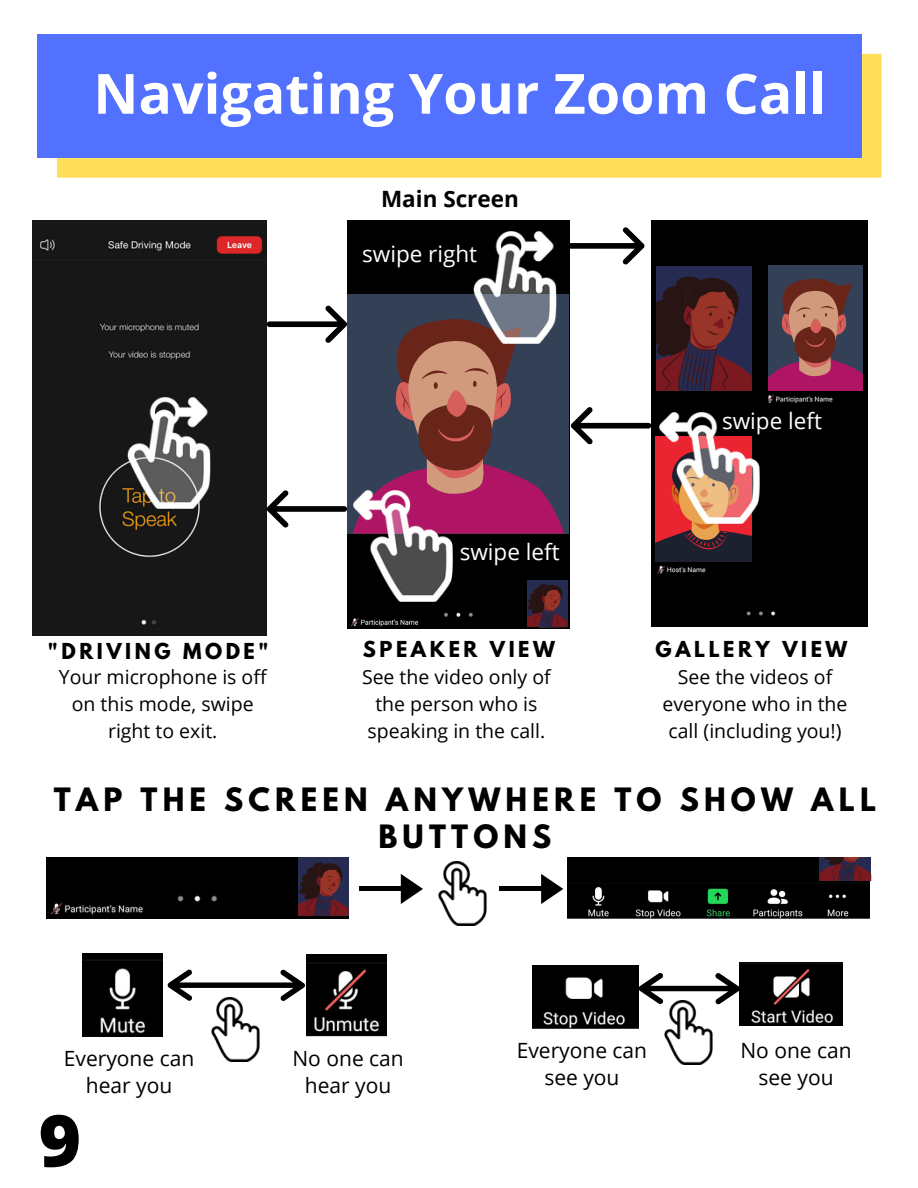
<style>
.page{position:relative;width:918px;height:1188px;background:#fff}
.page>*{position:absolute;margin:0;border:0;box-sizing:border-box;transform-origin:0 0}
.t1{font:800 72px "Open Sans";color:#000}
.t2{font:700 55.5px "Open Sans";color:#fff}
.t3{font:700 28.5px/37.2px "League Spartan";letter-spacing:.18em;color:#000;text-align:center}
.t4{font:22.5px "Open Sans";color:#fff}
.t5{font:700 22.5px "Open Sans";color:#000}
.t6{font:21px/27px "Open Sans";color:#000;text-align:center}
.t7{font:19.5px/27px "Open Sans";color:#000;text-align:center}
.t8{font:700 19.5px "League Spartan";letter-spacing:.18em;color:#000}
</style>
<div class="page">
<svg style="left:57px;top:54px;width:825px;height:124px;background:#f6d963"></svg>
<div style="left:37px;top:34px;width:824px;height:123px;background:#5271ff"></div>
<div style="left:47px;top:857px;width:301px;height:61px;background:#000"></div>
<div style="left:299px;top:857px;width:49px;height:59px;background:#262b51"></div>
<svg style="left:299px;top:862px;width:49px;height:54px"></svg>
<img style="left:568px;top:857px;width:301px;height:61px">
<img style="left:438px;top:861px;width:49px;height:65px">
<hr style="left:359px;top:887px;width:46px;height:4px;background:#000">
<svg style="left:401px;top:874px;width:22px;height:30px"></svg>
<hr style="left:499px;top:887px;width:47px;height:4px;background:#000">
<svg style="left:541px;top:874px;width:22px;height:30px"></svg>
<div style="left:652px;top:220px;width:216px;height:406px;background:#000"></div>
<div style="left:347px;top:220px;width:222px;height:408px;background:#000"></div>
<div style="left:527px;top:580px;width:40px;height:47px;background:#262b51"></div>
<svg style="left:527px;top:584px;width:40px;height:43px"></svg>
<div style="left:347px;top:294px;width:222px;height:240px;background:#334056"></div>
<svg style="left:378px;top:319px;width:187px;height:215px"></svg>
<img style="left:459px;top:232px;width:111px;height:111px">
<img style="left:347px;top:490px;width:112px;height:112px">
<div style="left:652px;top:451px;width:115px;height:115px;background:#000"></div>
<div style="left:767px;top:265px;width:96px;height:126px;background:#334056"></div>
<svg style="left:767px;top:278px;width:96px;height:113px"></svg>
<svg style="left:564px;top:227px;width:81px;height:37px"></svg>
<svg style="left:571px;top:407px;width:180px;height:154px"></svg>
<div style="left:652px;top:254px;width:115px;height:169px;background:#000"></div>
<img style="left:654px;top:412px;width:111px;height:112px">
<div style="left:656px;top:266px;width:96px;height:125px;background:#262b51"></div>
<svg style="left:656px;top:276px;width:96px;height:115px"></svg>
<svg style="left:267px;top:490px;width:80px;height:38px"></svg>
<svg style="left:267px;top:306px;width:80px;height:37px"></svg>
<img style="left:307px;top:954px;width:80px;height:83px">
<img style="left:533px;top:965px;width:106px;height:63px">
<img style="left:83px;top:953px;width:79px;height:84px">
<img style="left:740px;top:963px;width:102px;height:63px">
<svg style="left:820px;top:857px;width:51px;height:24px"></svg>
<img style="left:211px;top:1001px;width:49px;height:60px">
<svg style="left:168px;top:969px;width:137px;height:32px"></svg>
<img style="left:660px;top:1004px;width:60px;height:60px">
<svg style="left:639px;top:972px;width:101px;height:32px"></svg>
<div style="left:33px;top:220px;width:234px;height:415px;background:#171717"></div>
<img style="left:113px;top:398px;width:112px;height:111px">
<p class="t2" style="left:93px;top:54px;width:734px">Navigating Your Zoom Call</p>
<p class="t5" style="left:381px;top:183px;width:139px">Main Screen</p>
<p class="t4" style="left:362px;top:238px;width:116px">swipe right</p>
<p class="t4" style="left:460px;top:536px;width:101px">swipe left</p>
<p class="t4" style="left:722px;top:404px;width:101px">swipe left</p>
<p class="t8" style="left:48px;top:641px;width:222px">"DRIVING MODE"</p>
<p class="t8" style="left:363px;top:639px;width:194px">SPEAKER VIEW</p>
<p class="t8" style="left:656px;top:639px;width:193px">GALLERY VIEW</p>
<p class="t7" style="left:362px;top:663px;width:190px">See the video only of the person who is speaking in the call.</p>
<p class="t7" style="left:663px;top:663px;width:186px">See the videos of everyone who in the call (including you!)</p>
<p class="t7" style="left:59px;top:663px;width:209px">Your microphone is off on this mode, swipe right to exit.</p>
<p class="t3" style="left:54px;top:784px;width:824px">TAP THE SCREEN ANYWHERE TO SHOW ALL<br>BUTTONS</p>
<p class="t6" style="left:64px;top:1044px;width:132px">Everyone can hear you</p>
<p class="t6" style="left:293px;top:1044px;width:113px">No one can hear you</p>
<p class="t6" style="left:517px;top:1036px;width:132px">Everyone can see you</p>
<p class="t6" style="left:740px;top:1036px;width:113px">No one can see you</p>
<p class="t1" style="left:39px;top:1090px;width:44px">9</p>
</div>
